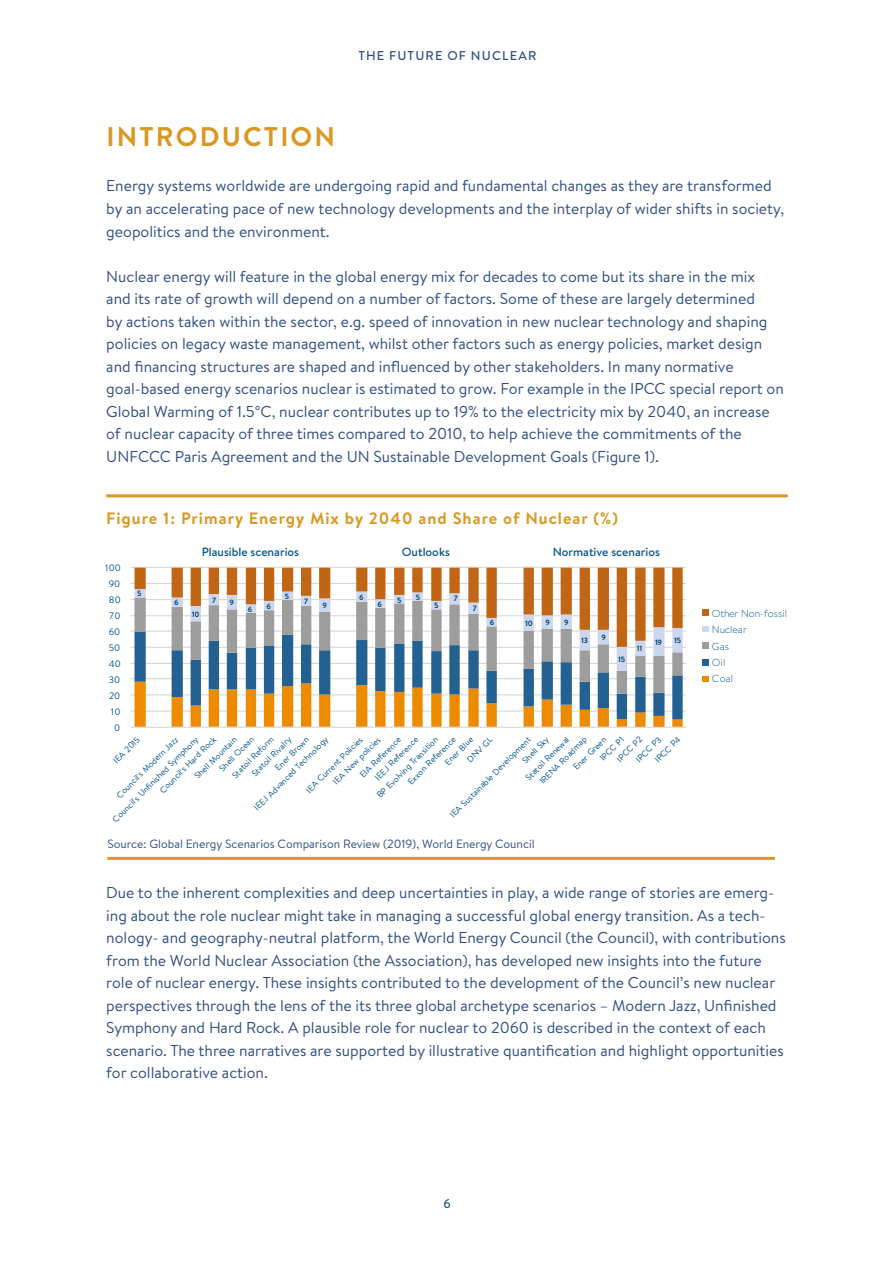
<style>
.page{position:relative;width:893px;height:1263px;background:#fff}
.page>*{position:absolute;margin:0;border:0;box-sizing:border-box;transform-origin:0 0}
.t1{font:700 27px "Brandon Text";letter-spacing:.08em;color:#da9823}
.t2{font:700 16.5px "Brandon Text";letter-spacing:.06em;color:#da9823}
.t3{font:15.75px/22.5px "Brandon Text";color:#304e81}
.t4{font:500 12.75px "Brandon Text";letter-spacing:.095em;color:#304e81}
.t5{font:12px "Brandon Text";color:#304e81}
.t6{font:500 11.85px "Brandon Text";color:#00548b}
.t7{font:300 10.2px/16.4px "Brandon Text";color:#00548b}
.t8{font:9.3px "Brandon Text";letter-spacing:-.005em;color:#00548b}
.t9{font:8.55px/12.3px "Brandon Text";color:#00548b}
.t10{font:700 7.65px "Brandon Text";letter-spacing:-.04em;color:#05466b}
</style>
<div class="page">
<hr style="left:131px;top:711px;width:555px;height:1px;background:#d1d3d4">
<hr style="left:131px;top:694px;width:555px;height:1px;background:#d1d3d4">
<hr style="left:131px;top:678px;width:555px;height:1px;background:#d1d3d4">
<hr style="left:131px;top:663px;width:555px;height:1px;background:#d1d3d4">
<hr style="left:131px;top:647px;width:555px;height:1px;background:#d1d3d4">
<hr style="left:131px;top:631px;width:555px;height:1px;background:#d1d3d4">
<hr style="left:131px;top:615px;width:555px;height:1px;background:#d1d3d4">
<hr style="left:131px;top:599px;width:555px;height:1px;background:#d1d3d4">
<hr style="left:131px;top:583px;width:555px;height:1px;background:#d1d3d4">
<hr style="left:131px;top:567px;width:555px;height:1px;background:#d1d3d4">
<svg style="left:135px;top:568px;width:492px;height:159px"></svg>
<hr style="left:131px;top:727px;width:555px;height:1px;background:#cfd1d0">
<div style="left:702px;top:609px;width:7px;height:7px;background:#c16615"></div>
<div style="left:702px;top:626px;width:7px;height:6px;background:#ccd6ef"></div>
<div style="left:702px;top:643px;width:7px;height:6px;background:#9d9d9c"></div>
<div style="left:702px;top:659px;width:7px;height:6px;background:#236192"></div>
<div style="left:702px;top:676px;width:7px;height:6px;background:#ed8b00"></div>
<svg style="left:635px;top:568px;width:48px;height:159px"></svg>
<hr style="left:107px;top:857px;width:668px;height:3px;background:#da9823">
<hr style="left:106px;top:494px;width:682px;height:3px;background:#da9823">
<p class="t4" style="left:358px;top:47px;width:180px">THE FUTURE OF NUCLEAR</p>
<h1 class="t1" style="left:106px;top:118px;width:230px">INTRODUCTION</h1>
<p class="t3" style="left:106px;top:174px;width:680px">Energy systems worldwide are undergoing rapid and fundamental changes as they are transformed by an accelerating pace of new technology developments and the interplay of wider shifts in society, geopolitics and the environment.</p>
<p class="t3" style="left:106px;top:264px;width:679px">Nuclear energy will feature in the global energy mix for decades to come but its share in the mix<br>and its rate of growth will depend on a number of factors. Some of these are largely determined<br>by actions taken within the sector, e.g. speed of innovation in new nuclear technology and shaping policies on legacy waste management, whilst other factors such as energy policies, market design and financing structures are shaped and influenced by other stakeholders. In many normative goal-based energy scenarios nuclear is estimated to grow. For example in the IPCC special report on Global Warming of 1.5°C, nuclear contributes up to 19% to the electricity mix by 2040, an increase of nuclear capacity of three times compared to 2010, to help achieve the commitments of the UNFCCC Paris Agreement and the UN Sustainable Development Goals (Figure 1).</p>
<p class="t2" style="left:106px;top:506px;width:513px">Figure 1: Primary Energy Mix by 2040 and Share of Nuclear (%)</p>
<p class="t8" style="left:105px;top:562px;width:17px">100</p>
<p class="t8" style="left:109px;top:578px;width:13px">90</p>
<p class="t8" style="left:109px;top:593px;width:14px">80</p>
<p class="t8" style="left:109px;top:609px;width:13px">70</p>
<p class="t8" style="left:109px;top:625px;width:13px">60</p>
<p class="t8" style="left:109px;top:641px;width:13px">50</p>
<p class="t8" style="left:109px;top:657px;width:14px">40</p>
<p class="t8" style="left:109px;top:673px;width:13px">30</p>
<p class="t8" style="left:109px;top:689px;width:13px">20</p>
<p class="t8" style="left:111px;top:705px;width:11px">10</p>
<p class="t8" style="left:114px;top:721px;width:8px">0</p>
<p class="t10" style="left:137px;top:588px;width:6px">5</p>
<p class="t6" style="left:202px;top:543px;width:99px">Plausible scenarios</p>
<p class="t6" style="left:402px;top:543px;width:49px">Outlooks</p>
<p class="t6" style="left:553px;top:543px;width:109px">Normative scenarios</p>
<p class="t10" style="left:174px;top:597px;width:6px">6</p>
<p class="t10" style="left:192px;top:609px;width:9px">10</p>
<p class="t10" style="left:212px;top:594px;width:6px">7</p>
<p class="t10" style="left:229px;top:597px;width:6px">9</p>
<p class="t10" style="left:248px;top:604px;width:6px">6</p>
<p class="t10" style="left:266px;top:601px;width:6px">6</p>
<p class="t10" style="left:285px;top:591px;width:6px">5</p>
<p class="t10" style="left:304px;top:596px;width:6px">7</p>
<p class="t10" style="left:322px;top:600px;width:6px">9</p>
<p class="t10" style="left:359px;top:591px;width:6px">6</p>
<p class="t10" style="left:377px;top:599px;width:6px">6</p>
<p class="t10" style="left:397px;top:595px;width:6px">5</p>
<p class="t10" style="left:416px;top:592px;width:6px">5</p>
<p class="t10" style="left:434px;top:600px;width:6px">5</p>
<p class="t10" style="left:454px;top:593px;width:6px">7</p>
<p class="t10" style="left:473px;top:603px;width:6px">7</p>
<p class="t10" style="left:490px;top:617px;width:6px">6</p>
<p class="t10" style="left:525px;top:618px;width:9px">10</p>
<p class="t10" style="left:545px;top:617px;width:6px">9</p>
<p class="t10" style="left:564px;top:617px;width:6px">9</p>
<p class="t10" style="left:581px;top:635px;width:8px">13</p>
<p class="t10" style="left:601px;top:632px;width:6px">9</p>
<p class="t10" style="left:618px;top:654px;width:8px">15</p>
<p class="t10" style="left:637px;top:643px;width:7px">11</p>
<p class="t10" style="left:655px;top:637px;width:9px">19</p>
<p class="t10" style="left:674px;top:635px;width:8px">15</p>
<p class="t9" style="left:464px;top:756px;width:33px;rotate:-45deg">DNV GL</p>
<p class="t9" style="left:110px;top:757px;width:35px;rotate:-45deg">IEA 2015</p>
<p class="t9" style="left:180px;top:762px;width:57px;line-height:14.4px;text-indent:-35px;rotate:-45deg">Council's Hard Rock<br>Shell Mountain</p>
<p class="t9" style="left:652px;top:756px;width:34px;rotate:-45deg">IPCC P4</p>
<p class="t9" style="left:614px;top:756px;width:33px;rotate:-45deg">IPCC P2</p>
<p class="t9" style="left:633px;top:756px;width:34px;rotate:-45deg">IPCC P3</p>
<p class="t9" style="left:528px;top:769px;width:64px;text-indent:-7px;rotate:-45deg">Statoil Renewal<br>IRENA Roadmap</p>
<p class="t9" style="left:597px;top:755px;width:32px;rotate:-45deg">IPCC P1</p>
<p class="t9" style="left:510px;top:748px;width:35px;line-height:12.8px;text-indent:-90px;rotate:-45deg">IEA Sustainable Development<br>Shell Sky</p>
<p class="t9" style="left:110px;top:816px;width:118px;rotate:-45deg">Council's Unfi nished Symphony</p>
<p class="t9" style="left:251px;top:804px;width:102px;rotate:-45deg">IEEJ Advanced Technology</p>
<p class="t9" style="left:263px;top:755px;width:45px;text-indent:-20px;rotate:-45deg">Statoil Rivalry<br>Ener Brown</p>
<p class="t9" style="left:114px;top:792px;width:84px;rotate:-45deg">Council's Modern Jazz</p>
<p class="t9" style="left:321px;top:769px;width:65px;line-height:12.8px;text-indent:-25px;rotate:-45deg">IEA Current Policies<br>IEA New policies</p>
<p class="t9" style="left:363px;top:765px;width:59px;text-indent:-9px;rotate:-45deg">EIA Reference<br>IEEJ Reference</p>
<p class="t9" style="left:405px;top:778px;width:65px;rotate:-45deg">Exxon Reference</p>
<p class="t9" style="left:442px;top:759px;width:38px;rotate:-45deg">Ener Blue</p>
<p class="t9" style="left:219px;top:762px;width:56px;line-height:14px;text-indent:-4px;rotate:-45deg">Shell Ocean<br>Statoil Reform</p>
<p class="t9" style="left:374px;top:792px;width:84px;rotate:-45deg">BP Evolving Transition</p>
<p class="t9" style="left:570px;top:764px;width:44px;rotate:-45deg">Ener Green</p>
<p class="t5" style="left:107px;top:835px;width:429px">Source: Global Energy Scenarios Comparison Review (2019), World Energy Council</p>
<p class="t7" style="left:712px;top:605px;width:77px">Other Non-fossil<br>Nuclear<br>Gas<br>Oil<br>Coal</p>
<p class="t3" style="left:106px;top:881px;width:681px">Due to the inherent complexities and deep uncertainties in play, a wide range of stories are emerg&shy;ing about the role nuclear might take in managing a successful global energy transition. As a tech&shy;nology- and geography-neutral platform, the World Energy Council (the Council), with contributions from the World Nuclear Association (the Association), has developed new insights into the future role of nuclear energy. These insights contributed to the development of the Council’s new nuclear perspectives through the lens of the its three global archetype scenarios – Modern Jazz, Unfinished Symphony and Hard Rock. A plausible role for nuclear to 2060 is described in the context of each scenario. The three narratives are supported by illustrative quantification and highlight opportunities for collaborative action.</p>
<p class="t4" style="left:443px;top:1194px;width:9px">6</p>
</div>
